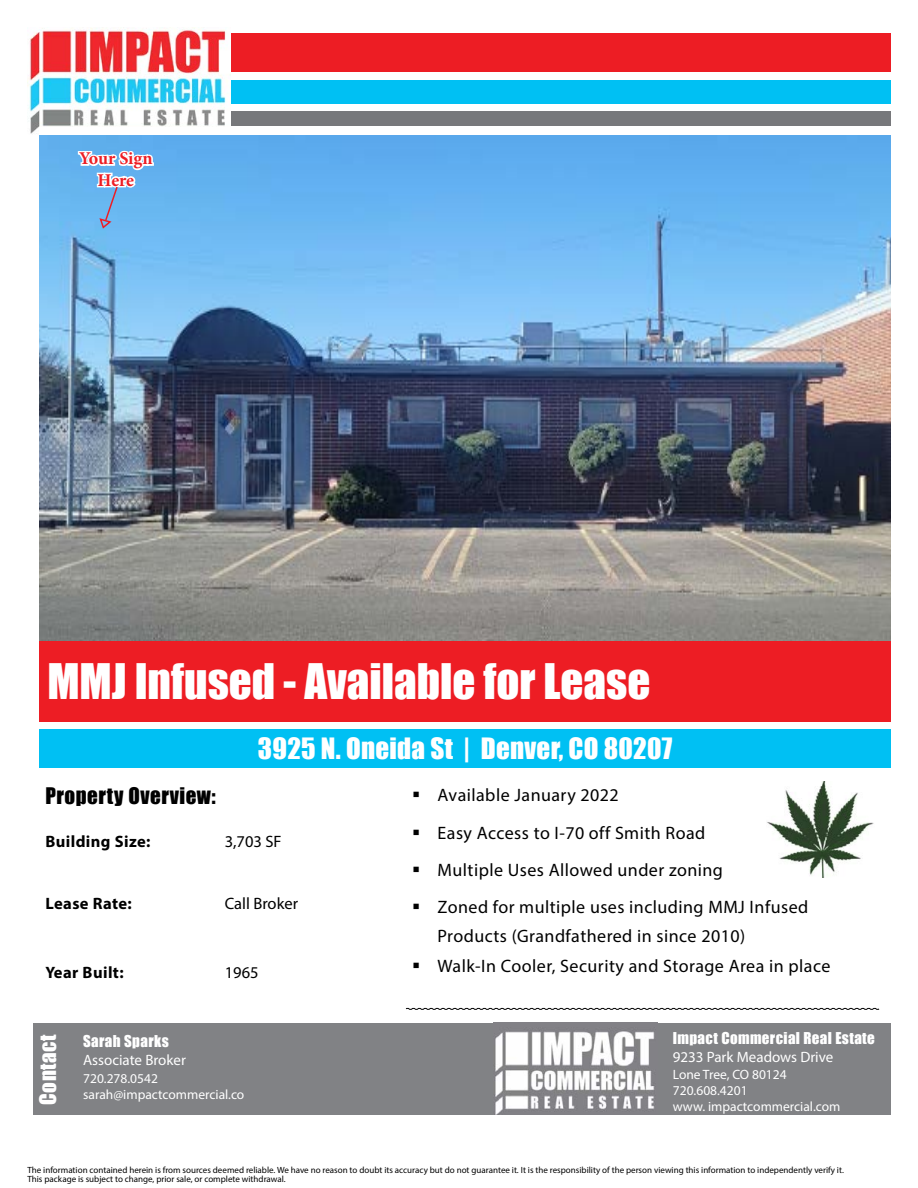
<style>
.page{position:relative;width:918px;height:1188px;background:#fff}
.page>*{position:absolute;margin:0;border:0;box-sizing:border-box;transform-origin:0 0}
.t1{font:45px "Impact";color:#fff}
.t2{font:27px "Impact";letter-spacing:.01em;color:#fff}
.t3{font:21px "Impact";letter-spacing:.025em;color:#000}
.t4{font:21px "Impact";letter-spacing:.025em;color:#fff}
.t5{font:18px/37.3px "Myriad Pro";letter-spacing:.025em;color:#000}
.t6{font:700 18px/21.6px "Minion Pro";letter-spacing:-.01em;color:#ed1d24;text-align:center}
.t7{font:700 16.5px "Myriad Pro";letter-spacing:.025em;color:#000}
.t8{font:16.5px "Myriad Pro";color:#000}
.t9{font:15px "Impact";letter-spacing:.025em;color:#fff}
.t10{font:15px "Myriad Pro";color:#fff}
.t11{font:13.5px/16.2px "Myriad Pro";color:#fff}
.t12{font:9px/9px "Myriad Pro";color:#000}
</style>
<div class="page">
<img style="left:27px;top:27px;width:199px;height:107px">
<div style="left:231px;top:33px;width:660px;height:39px;background:#ed1d24"></div>
<div style="left:231px;top:80px;width:660px;height:24px;background:#00c0f3"></div>
<div style="left:231px;top:111px;width:660px;height:15px;background:#77787b"></div>
<div style="left:39px;top:641px;width:852px;height:80px;background:#ed1d24"></div>
<img style="left:39px;top:135px;width:852px;height:506px">
<div style="left:39px;top:729px;width:852px;height:39px;background:#00c0f3"></div>
<svg style="left:406px;top:1008px;width:474px;height:2px"></svg>
<div style="left:33px;top:1023px;width:858px;height:92px;background:#818285"></div>
<img style="left:494px;top:1031px;width:161px;height:84px">
<div style="left:39px;top:128px;width:198px;height:7px;background:#fff"></div>
<img style="left:767px;top:782px;width:107px;height:96px">
<svg style="left:76px;top:149px;width:79px;height:81px"></svg>
<h3 class="t6" style="left:79px;top:148px;width:75px">Your Sign<br>Here</h3>
<h1 class="t1" style="left:47px;top:646px;width:605px">MMJ Infused - Available for Lease</h1>
<h2 class="t2" style="left:258px;top:728px;width:416px">3925 N. Oneida St | Denver, CO 80207</h2>
<h3 class="t3" style="left:45px;top:780px;width:172px">Property Overview:</h3>
<h3 class="t5" style="left:438px;top:776px;width:372px">Available January 2022<br>Easy Access to I-70 off Smith Road<br>Multiple Uses Allowed under zoning<br>Zoned for multiple uses including MMJ Infused</h3>
<h3 class="t5" style="left:438px;top:920px;width:394px;line-height:30.5px">Products (Grandfathered in since 2010)<br>Walk-In Cooler, Security and Storage Area in place</h3>
<h3 class="t7" style="left:45px;top:830px;width:107px">Building Size:</h3>
<h3 class="t8" style="left:225px;top:831px;width:58px">3,703 SF</h3>
<h3 class="t7" style="left:45px;top:893px;width:88px">Lease Rate:</h3>
<h3 class="t8" style="left:225px;top:893px;width:75px">Call Broker</h3>
<h3 class="t7" style="left:45px;top:962px;width:80px">Year Built:</h3>
<h3 class="t8" style="left:225px;top:962px;width:35px">1965</h3>
<h3 class="t4" style="left:31px;top:1105px;width:72px;rotate:-90deg">Contact</h3>
<h3 class="t9" style="left:83px;top:1029px;width:87px">Sarah Sparks</h3>
<h3 class="t10" style="left:83px;top:1050px;width:104px">Associate Broker</h3>
<h3 class="t11" style="left:83px;top:1070px;width:76px">720.278.0542</h3>
<h3 class="t11" style="left:83px;top:1087px;width:163px">sarah@impactcommercial.co</h3>
<h3 class="t9" style="left:673px;top:1027px;width:204px">Impact Commercial Real Estate</h3>
<h3 class="t10" style="left:673px;top:1048px;width:162px">9233 Park Meadows Drive</h3>
<h3 class="t11" style="left:673px;top:1066px;width:169px">Lone Tree, CO 80124<br>720.608.4201<br>www. impactcommercial.com</h3>
<p class="t12" style="left:27px;top:1166px;width:818px">The information contained herein is from sources deemed reliable. We have no reason to doubt its accuracy but do not guarantee it. It is the responsibility of the person viewing this information to independently verify it.<br>This package is subject to change, prior sale, or complete withdrawal.</p>
</div>
